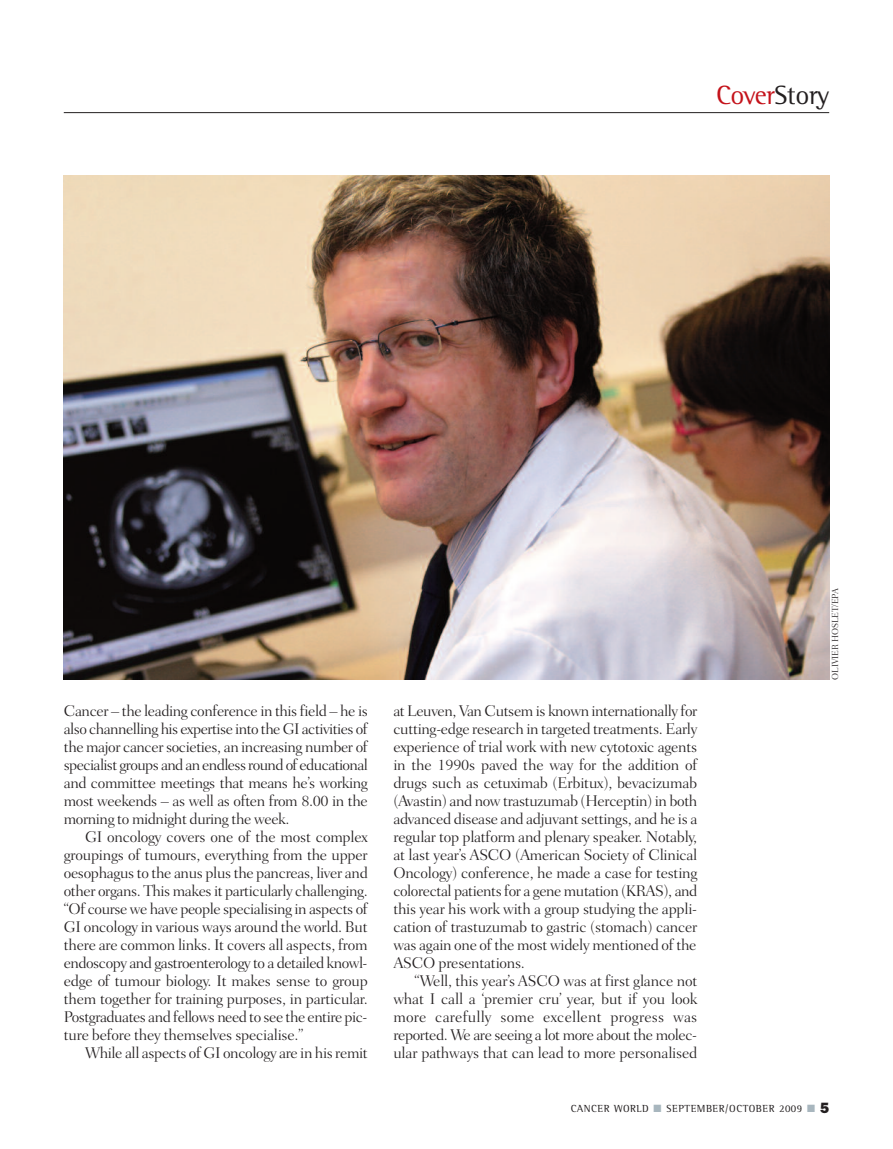
<style>
.page{position:relative;width:893px;height:1149px;background:#fff}
.page>*{position:absolute;margin:0;border:0;box-sizing:border-box;transform-origin:0 0}
.t1{font:27px "Rotis Semi Serif";letter-spacing:-.015em;color:#c4121a}
.t2{font:300 15.75px/18px "Fairfield LH";letter-spacing:-.015em;color:#231f20;text-align:justify}
.t3{font:10.5px "Rotis Semi Serif";letter-spacing:.05em;color:#231f20}
.t4{font:300 9px "Fairfield LH";letter-spacing:-.015em;color:#231f20}
.s1{color:#231f20}
.s2{color:#a8b6be}
.s3{font-family:"Franklin Gothic";font-weight:800;font-size:15px}
</style>
<div class="page">
<hr style="left:64px;top:112px;width:765px;height:1px;background:#231f20">
<img style="left:64px;top:175px;width:765px;height:504px">
<h1 class="t1" style="left:716px;top:86px;width:115px">Cover<span class="s1">Story</span></h1>
<p class="t2" style="left:64px;top:702px;width:306px">Cancer – the leading conference in this field – he is also channelling his expertise into the GI activities of the major cancer societies, an increasing number of specialist groups and an endless round of educational and committee meetings that means he’s working most weekends – as well as often from 8.00 in the morning to midnight during the week.</p>
<p class="t2" style="left:64px;top:828px;width:306px;text-indent:21px">GI oncology covers one of the most complex groupings of tumours, everything from the upper oesophagus to the anus plus the pancreas, liver and other organs. This makes it particularly challenging. “Of course we have people specialising in aspects of GI oncology in various ways around the world. But there are common links. It covers all aspects, from endoscopy and gastroenterology to a detailed knowl&shy;edge of tumour biology. It makes sense to group them together for training purposes, in particular.<br>Postgraduates and fellows need to see the entire pic&shy;ture before they themselves specialise.”</p>
<p class="t2" style="left:85px;top:1044px;width:284px">While all aspects of GI oncology are in his remit</p>
<p class="t2" style="left:393px;top:702px;width:306px">at Leuven, Van Cutsem is known internationally for cutting-edge research in targeted treatments. Early experience of trial work with new cytotoxic agents in the 1990s paved the way for the addition of drugs such as cetuximab (Erbitux), bevacizumab (Avastin) and now trastuzumab (Herceptin) in both advanced disease and adjuvant settings, and he is a regular top platform and plenary speaker. Notably, at last year’s ASCO (American Society of Clinical Oncology) conference, he made a case for testing colorectal patients for a gene mutation (KRAS), and this year his work with a group studying the appli&shy;cation of trastuzumab to gastric (stomach) cancer was again one of the most widely mentioned of the ASCO presentations.</p>
<p class="t2" style="left:393px;top:972px;width:306px;text-indent:21px">“Well, this year’s ASCO was at first glance not what I call a ‘premier cru’ year, but if you look more carefully some excellent progress was reported. We are seeing a lot more about the molec&shy;ular pathways that can lead to more personalised</p>
<p class="t4" style="left:832px;top:679px;width:93px;rotate:-90deg">OLIVIER HOSLET/EPA</p>
<p class="t3" style="left:571px;top:1104px;width:260px">CANCER WORLD <span class="s2">■</span> SEPTEMBER/OCTOBER 2009 <span class="s2">■</span> <span class="s3">5</span></p>
</div>
